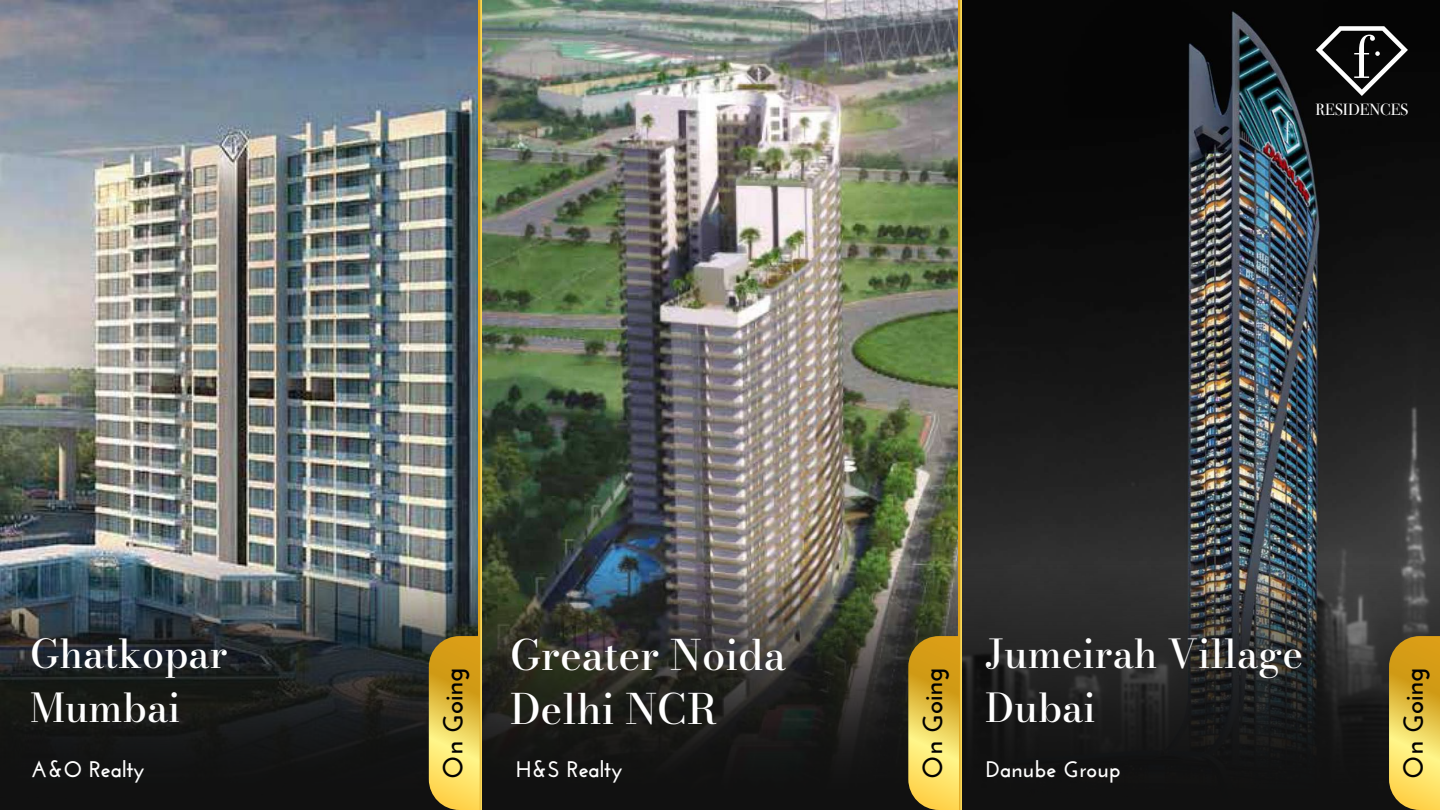
<style>
.page{position:relative;width:1440px;height:810px;background:#fff}
.page>*{position:absolute;margin:0;border:0;box-sizing:border-box;transform-origin:0 0}
.t1{font:41.55px/54px "Bodoni Moda";color:#fff}
.t2{font:39.38px/54px "Bodoni Moda";color:#fff}
.t3{font:700 27.67px "Josefin Sans";color:#000}
.t4{font:700 22.5px "Josefin Sans";color:#fff}
.t5{font:16.42px "Bodoni Sev ITC";color:#fff}
</style>
<div class="page">
<img style="left:0;top:0;width:479px;height:563px">
<img style="left:481px;top:0;width:959px;height:563px">
<img style="left:0;top:563px;width:1440px;height:247px">
<svg style="left:479px;top:0;width:2px;height:810px"></svg>
<svg style="left:959px;top:0;width:2px;height:810px;background:#e0b333"></svg>
<svg style="left:429px;top:636px;width:51px;height:174px;background:#e1be47"></svg>
<svg style="left:908px;top:636px;width:51px;height:174px;background:#dfbc46"></svg>
<svg style="left:1389px;top:636px;width:51px;height:174px;background:#e0bd46"></svg>
<svg style="left:1316px;top:26px;width:92px;height:70px"></svg>
<p class="t5" style="left:1316px;top:100px;width:95px">RESIDENCES</p>
<p class="t2" style="left:30px;top:627px;width:199px">Ghatkopar<br>Mumbai</p>
<p class="t1" style="left:510px;top:628px;width:278px">Greater Noida<br>Delhi NCR</p>
<p class="t2" style="left:985px;top:627px;width:320px">Jumeirah Village<br>Dubai</p>
<p class="t4" style="left:31px;top:756px;width:115px">A&amp;O Realty</p>
<p class="t3" style="left:437px;top:779px;width:113px;rotate:-90deg">On Going</p>
<p class="t3" style="left:916px;top:779px;width:113px;rotate:-90deg">On Going</p>
<p class="t4" style="left:986px;top:756px;width:137px">Danube Group</p>
<p class="t4" style="left:516px;top:756px;width:108px">H&amp;S Realty</p>
<p class="t3" style="left:1397px;top:779px;width:113px;rotate:-90deg">On Going</p>
</div>
